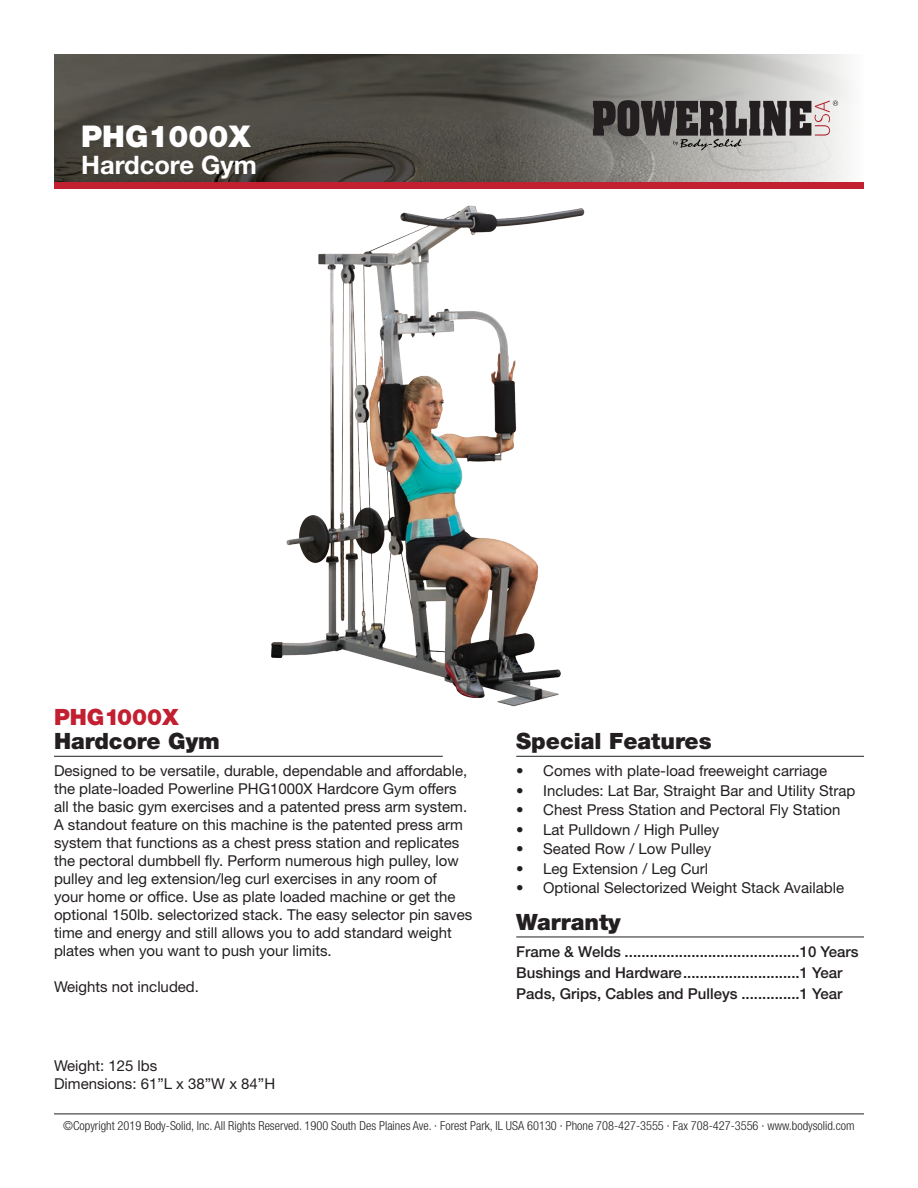
<style>
.page{position:relative;width:918px;height:1188px;background:#fff}
.page>*{position:absolute;margin:0;border:0;box-sizing:border-box;transform-origin:0 0}
.t1{font:900 30px "Helvetica Neue LT Std";color:#fff}
.t2{font:700 25.5px "Helvetica Neue LT Std";color:#fff}
.t3{font:900 22.5px "Helvetica Neue LT Std";color:#231f20}
.t4{font:900 22.5px "Helvetica Neue LT Std";color:#c21f31}
.t5{font:15px/18px "Helvetica Neue LT Std";color:#231f20}
.t6{font:500 15px/21px "Helvetica Neue LT Std";color:#231f20}
.t7{font:300 condensed 12.3px "Helvetica Neue LT Std";color:#231f20}
</style>
<div class="page">
<img style="left:54px;top:54px;width:444px;height:128px">
<svg style="left:498px;top:54px;width:351px;height:128px"></svg>
<div style="left:54px;top:182px;width:810px;height:7px;background:#c21f31"></div>
<svg style="left:593px;top:100px;width:245px;height:50px"></svg>
<hr style="left:54px;top:1114px;width:810px;height:1px;background:#231f20">
<hr style="left:54px;top:756px;width:389px;height:1px;background:#231f20">
<hr style="left:516px;top:756px;width:348px;height:1px;background:#231f20">
<hr style="left:516px;top:937px;width:348px;height:1px;background:#231f20">
<img style="left:271px;top:205px;width:314px;height:502px">
<h1 class="t1" style="left:81px;top:118px;width:171px">PHG1000X</h1>
<h2 class="t2" style="left:81px;top:149px;width:177px">Hardcore Gym</h2>
<h3 class="t4" style="left:54px;top:704px;width:126px">PHG1000X</h3>
<h3 class="t3" style="left:54px;top:728px;width:167px">Hardcore Gym</h3>
<h3 class="t3" style="left:516px;top:728px;width:197px">Special Features</h3>
<p class="t5" style="left:54px;top:762px;width:420px">Designed to be versatile, durable, dependable and affordable, the plate-loaded Powerline PHG1000X Hardcore Gym offers all the basic gym exercises and a patented press arm system.<br>A standout feature on this machine is the patented press arm system that functions as a chest press station and replicates the pectoral dumbbell fly. Perform numerous high pulley, low pulley and leg extension/leg curl exercises in any room of<br>your home or office. Use as plate loaded machine or get the optional 150lb. selectorized stack. The easy selector pin saves time and energy and still allows you to add standard weight plates when you want to push your limits.</p>
<p class="t5" style="left:54px;top:978px;width:147px">Weights not included.</p>
<p class="t5" style="left:54px;top:1056px;width:223px">Weight: 125 lbs<br>Dimensions: 61”L x 38”W x 84”H</p>
<p class="t5" style="left:516px;top:762px;width:312px">• Comes with plate-load freeweight carriage</p>
<p class="t5" style="left:516px;top:781px;width:341px">• Includes: Lat Bar, Straight Bar and Utility Strap</p>
<p class="t5" style="left:516px;top:801px;width:326px">• Chest Press Station and Pectoral Fly Station</p>
<p class="t5" style="left:516px;top:820px;width:205px">• Lat Pulldown / High Pulley</p>
<p class="t5" style="left:516px;top:840px;width:197px">• Seated Row / Low Pulley</p>
<p class="t5" style="left:516px;top:859px;width:194px">• Leg Extension / Leg Curl</p>
<p class="t5" style="left:516px;top:879px;width:329px">• Optional Selectorized Weight Stack Available</p>
<h3 class="t3" style="left:516px;top:908px;width:106px">Warranty</h3>
<p class="t6" style="left:516px;top:941px;width:344px">Frame &amp; Welds ..........................................10 Years<br>Bushings and Hardware............................1 Year<br>Pads, Grips, Cables and Pulleys ..............1 Year</p>
<p class="t7" style="left:63px;top:1118px;width:793px">©Copyright 2019 Body-Solid, Inc. All Rights Reserved. 1900 South Des Plaines Ave. · Forest Park, IL USA 60130 · Phone 708-427-3555 · Fax 708-427-3556 · www.bodysolid.com</p>
</div>
